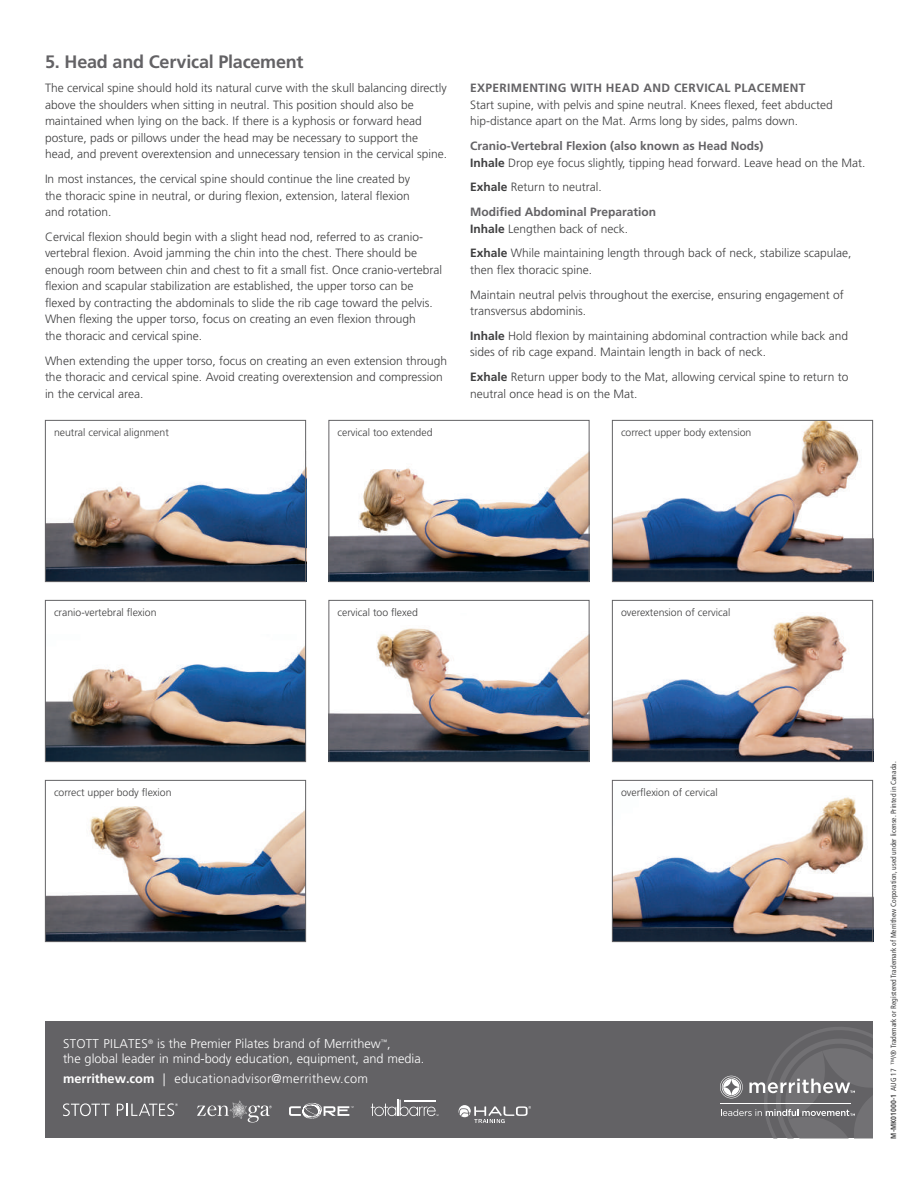
<style>
.page{position:relative;width:918px;height:1188px;background:#fff}
.page>*{position:absolute;margin:0;border:0;box-sizing:border-box;transform-origin:0 0}
.t1{font:700 18px "Frutiger LT Std";letter-spacing:-.01em;color:#636265}
.t2{font:300 12.75px/15px "Frutiger LT Std";color:#fff}
.t3{font:300 12.75px "Frutiger LT Std";letter-spacing:.025em;color:#fff}
.t4{font:300 12px/16.5px "Frutiger LT Std";color:#3e3e3f}
.t5{font:700 12px/24.8px "Frutiger LT Std";color:#636265}
.t6{font:700 12px "Frutiger LT Std";letter-spacing:.025em;color:#636265}
.t7{font:300 10.5px "Frutiger LT Std";color:#3e3e3f}
.t8{font:condensed 7.5px "Frutiger LT Std";color:#3e3e3f}
.s1{font-weight:700;color:#636265}
.s2{font-weight:700}
.s3{color:#3e3e3f}
.s4{font-weight:300;color:#3e3e3f}
</style>
<div class="page">
<div style="left:45px;top:1022px;width:828px;height:116px;background:#636265"></div>
<img style="left:614px;top:422px;width:257px;height:158px">
<div style="left:612px;top:420px;width:261px;height:162px;border:1px solid #636265"></div>
<img style="left:614px;top:615px;width:257px;height:145px">
<div style="left:612px;top:600px;width:261px;height:162px;border:1px solid #636265"></div>
<img style="left:614px;top:797px;width:257px;height:143px">
<div style="left:612px;top:780px;width:261px;height:162px;border:1px solid #636265"></div>
<img style="left:47px;top:806px;width:257px;height:134px">
<div style="left:45px;top:780px;width:261px;height:162px;border:1px solid #636265"></div>
<img style="left:47px;top:470px;width:257px;height:110px">
<div style="left:45px;top:420px;width:261px;height:162px;border:1px solid #636265"></div>
<img style="left:330px;top:452px;width:258px;height:128px">
<div style="left:328px;top:420px;width:262px;height:162px;border:1px solid #636265"></div>
<img style="left:47px;top:647px;width:257px;height:113px">
<div style="left:45px;top:600px;width:261px;height:162px;border:1px solid #636265"></div>
<img style="left:330px;top:628px;width:258px;height:132px">
<div style="left:328px;top:600px;width:262px;height:162px;border:1px solid #636265"></div>
<svg style="left:720px;top:1027px;width:153px;height:111px"></svg>
<svg style="left:63px;top:1103px;width:47px;height:13px"></svg>
<svg style="left:117px;top:1103px;width:61px;height:13px"></svg>
<svg style="left:289px;top:1103px;width:65px;height:16px"></svg>
<svg style="left:371px;top:1100px;width:68px;height:16px"></svg>
<hr style="left:404px;top:1101px;width:32px;height:1px;background:#fff">
<svg style="left:197px;top:1100px;width:75px;height:22px"></svg>
<svg style="left:459px;top:1105px;width:72px;height:18px"></svg>
<h1 class="t1" style="left:45px;top:51px;width:260px">5. Head and Cervical Placement</h1>
<p class="t4" style="left:45px;top:80px;width:404px">The cervical spine should hold its natural curve with the skull balancing directly above the shoulders when sitting in neutral. This position should also be maintained when lying on the back. If there is a kyphosis or forward head posture, pads or pillows under the head may be necessary to support the head, and prevent overextension and unnecessary tension in the cervical spine.</p>
<p class="t4" style="left:45px;top:171px;width:367px;text-align:justify">In most instances, the cervical spine should continue the line created by the thoracic spine in neutral, or during flexion, extension, lateral flexion and rotation.</p>
<p class="t4" style="left:45px;top:229px;width:399px">Cervical flexion should begin with a slight head nod, referred to as cranio&shy;vertebral flexion. Avoid jamming the chin into the chest. There should be enough room between chin and chest to fit a small fist. Once cranio-vertebral flexion and scapular stabilization are established, the upper torso can be flexed by contracting the abdominals to slide the rib cage toward the pelvis.<br>When flexing the upper torso, focus on creating an even flexion through<br>the thoracic and cervical spine.</p>
<p class="t4" style="left:45px;top:352px;width:404px">When extending the upper torso, focus on creating an even extension through the thoracic and cervical spine. Avoid creating overextension and compression in the cervical area.</p>
<p class="t7" style="left:54px;top:427px;width:116px">neutral cervical alignment</p>
<p class="t7" style="left:338px;top:427px;width:97px">cervical too extended</p>
<p class="t6" style="left:470px;top:81px;width:337px">EXPERIMENTING WITH HEAD AND CERVICAL PLACEMENT</p>
<p class="t4" style="left:470px;top:97px;width:364px">Start supine, with pelvis and spine neutral. Knees flexed, feet abducted hip-distance apart on the Mat. Arms long by sides, palms down.</p>
<p class="t4" style="left:470px;top:138px;width:397px"><span class="s1">Cranio-Vertebral Flexion (also known as Head Nods)<br></span><span class="s2">Inhale</span> Drop eye focus slightly, tipping head forward. Leave head on the Mat.</p>
<p class="t5" style="left:470px;top:175px;width:187px"><span class="s3">Exhale</span> <span class="s4">Return to neutral.<br></span>Modified Abdominal Preparation</p>
<p class="t4" style="left:470px;top:216px;width:383px;line-height:24.8px"><span class="s2">Inhale</span> Lengthen back of neck.<br><span class="s2">Exhale</span> While maintaining length through back of neck, stabilize scapulae,</p>
<p class="t4" style="left:470px;top:257px;width:375px;line-height:24.8px">then flex thoracic spine.<br>Maintain neutral pelvis throughout the exercise, ensuring engagement of</p>
<p class="t4" style="left:470px;top:299px;width:380px;line-height:24.8px">transversus abdominis.<br><span class="s2">Inhale</span> Hold flexion by maintaining abdominal contraction while back and</p>
<p class="t4" style="left:470px;top:340px;width:380px;line-height:24.8px">sides of rib cage expand. Maintain length in back of neck.<br><span class="s2">Exhale</span> Return upper body to the Mat, allowing cervical spine to return to</p>
<p class="t4" style="left:470px;top:385px;width:169px">neutral once head is on the Mat.</p>
<p class="t7" style="left:621px;top:427px;width:132px">correct upper body extension</p>
<p class="t7" style="left:54px;top:607px;width:104px">cranio-vertebral flexion</p>
<p class="t7" style="left:338px;top:607px;width:82px">cervical too flexed</p>
<p class="t7" style="left:621px;top:607px;width:111px">overextension of cervical</p>
<p class="t7" style="left:54px;top:787px;width:119px">correct upper body flexion</p>
<p class="t2" style="left:63px;top:1037px;width:363px">STOTT PILATES<sup>®</sup> is the Premier Pilates brand of Merrithew<sup>™</sup>,<br>the global leader in mind-body education, equipment, and media.</p>
<p class="t3" style="left:63px;top:1071px;width:307px"><span class="s2">merrithew.com</span> | educationadvisor@merrithew.com</p>
<p class="t7" style="left:621px;top:787px;width:98px">overflexion of cervical</p>
<p class="t8" style="left:889px;top:1138px;width:378px;rotate:-90deg"><span class="s2">M-MK01000-1</span> AUG 17 ™/® Trademark or Registered Trademark of Merrithew Corporation, used under license. Printed in Canada.</p>
</div>
